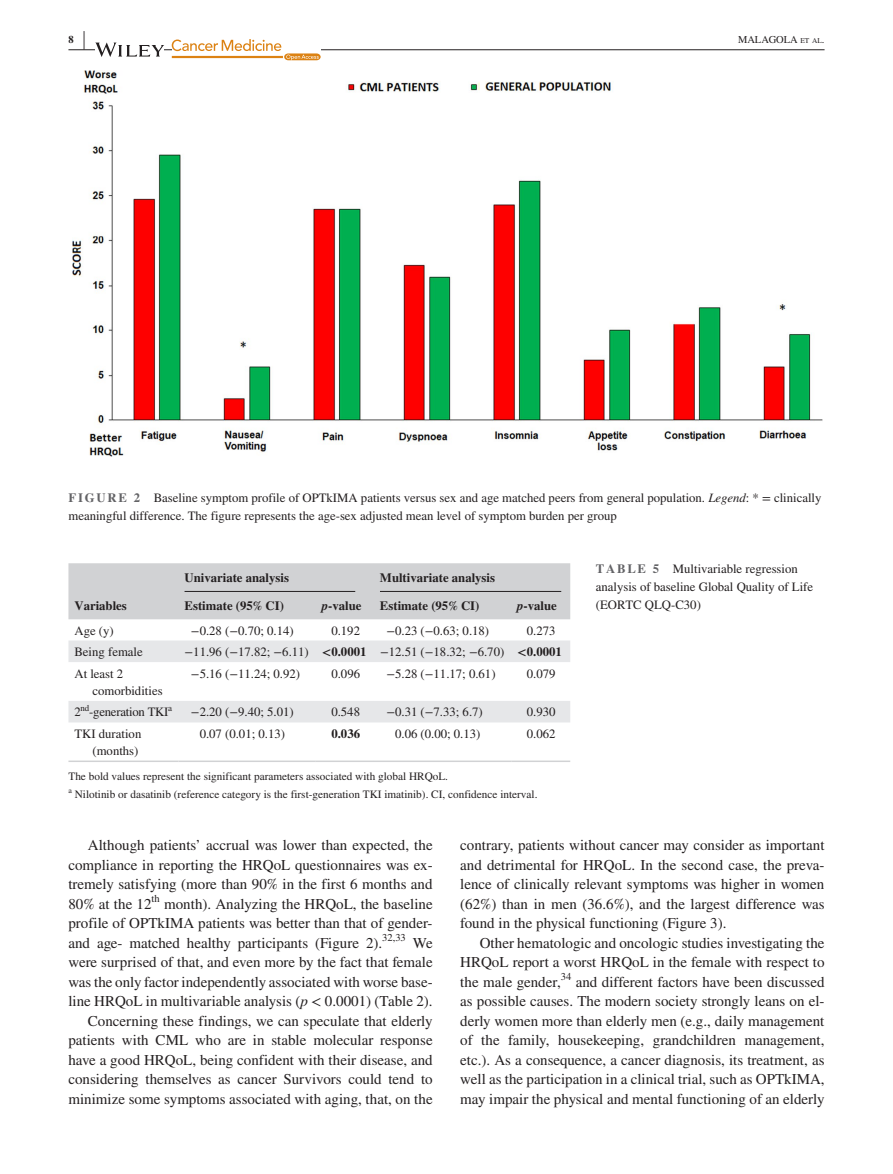
<style>
.page{position:relative;width:893px;height:1174px;background:#fff}
.page>*{position:absolute;margin:0;border:0;box-sizing:border-box;transform-origin:0 0}
.t1{font:700 25.95px "STIX";color:#231f20;scale:.36 1}
.t2{font:15px/19.5px "STIX";color:#231f20;text-align:justify}
.t3{font:12.75px/18px "STIX";color:#231f20}
.t4{font:700 12.75px "STIX";color:#231f20}
.t5{font:12.75px "STIX";letter-spacing:-.02em;color:#231f20}
.t6{font:11.25px "STIX";color:#231f20}
.t7{font:10.5px "STIX";color:#231f20}
.t8{font:10.5px "STIX";color:#231f20}
.t9{font:700 10.5px "STIX";color:#231f20}
.t10{font:7.8px "STIX";color:#231f20}
.s1{font-size:7.35px}
.s2{font-weight:700;color:#636366}
.s3{font-style:italic}
.s4{font-weight:700}
</style>
<div class="page">
<hr style="left:68px;top:49px;width:756px;height:1px;background:#231f20">
<svg style="left:95px;top:43px;width:69px;height:14px"></svg>
<svg style="left:172px;top:39px;width:149px;height:21px"></svg>
<img style="left:72px;top:70px;width:750px;height:386px">
<div style="left:68px;top:563px;width:502px;height:56px;background:#d1d2d4"></div>
<svg style="left:68px;top:640px;width:502px;height:82px"></svg>
<hr style="left:68px;top:760px;width:111px;height:2px;background:#d1d2d4">
<hr style="left:179px;top:760px;width:137px;height:2px;background:#d1d2d4">
<hr style="left:316px;top:760px;width:58px;height:2px;background:#d1d2d4">
<hr style="left:374px;top:760px;width:137px;height:2px;background:#d1d2d4">
<hr style="left:511px;top:760px;width:59px;height:2px;background:#d1d2d4">
<hr style="left:185px;top:591px;width:170px;height:1px;background:#231f20">
<hr style="left:380px;top:591px;width:181px;height:1px;background:#231f20">
<p class="t9" style="left:68px;top:33px;width:7px">8</p>
<h1 class="t1" style="left:83px;top:25px;width:7px">|</h1>
<p class="t7" style="left:738px;top:32px;width:88px">MALAGOLA <span class="s1">et al</span> .</p>
<p class="t3" style="left:68px;top:489px;width:755px"><span class="s2">FIGURE 2</span> Baseline symptom profile of OPTkIMA patients versus sex and age matched peers from general population. <span class="s3">Legend</span>: * = clinically meaningful difference. The figure represents the age-sex adjusted mean level of symptom burden per group</p>
<p class="t4" style="left:74px;top:598px;width:54px">Variables</p>
<p class="t4" style="left:185px;top:570px;width:106px">Univariate analysis</p>
<p class="t4" style="left:380px;top:570px;width:117px">Multivariate analysis</p>
<p class="t4" style="left:185px;top:598px;width:101px">Estimate (95% CI)</p>
<p class="t4" style="left:322px;top:598px;width:41px"><span class="s3">p</span>-value</p>
<p class="t4" style="left:380px;top:598px;width:101px">Estimate (95% CI)</p>
<p class="t4" style="left:517px;top:598px;width:41px"><span class="s3">p</span>-value</p>
<p class="t3" style="left:74px;top:622px;width:41px">Age (y)</p>
<p class="t3" style="left:191px;top:622px;width:104px">−0.28 (−0.70; 0.14)</p>
<p class="t3" style="left:331px;top:622px;width:30px">0.192</p>
<p class="t3" style="left:386px;top:622px;width:104px">−0.23 (−0.63; 0.18)</p>
<p class="t3" style="left:527px;top:622px;width:30px">0.273</p>
<p class="t3" style="left:74px;top:643px;width:70px">Being female</p>
<p class="t3" style="left:185px;top:643px;width:379px">−11.96 (−17.82; −6.11) <span class="s4">&lt;0.0001</span> −12.51 (−18.32; −6.70) <span class="s4">&lt;0.0001</span></p>
<p class="t3" style="left:92px;top:665px;width:72px;line-height:17.2px;text-indent:-18px">At least 2 comorbidities</p>
<p class="t3" style="left:191px;top:665px;width:111px">−5.16 (−11.24; 0.92)</p>
<p class="t3" style="left:331px;top:665px;width:30px">0.096</p>
<p class="t3" style="left:386px;top:665px;width:111px">−5.28 (−11.17; 0.61)</p>
<p class="t3" style="left:527px;top:665px;width:30px">0.079</p>
<p class="t5" style="left:75px;top:703px;width:99px">2<sup>nd</sup>-generation TKI<sup>a</sup></p>
<p class="t3" style="left:191px;top:704px;width:104px">−2.20 (−9.40; 5.01)</p>
<p class="t3" style="left:331px;top:704px;width:30px">0.548</p>
<p class="t3" style="left:386px;top:704px;width:98px">−0.31 (−7.33; 6.7)</p>
<p class="t3" style="left:527px;top:704px;width:30px">0.930</p>
<p class="t3" style="left:74px;top:726px;width:68px;line-height:17.2px;text-align:right">TKI duration (months)</p>
<p class="t3" style="left:200px;top:725px;width:87px">0.07 (0.01; 0.13)</p>
<p class="t4" style="left:331px;top:726px;width:30px">0.036</p>
<p class="t3" style="left:395px;top:725px;width:87px">0.06 (0.00; 0.13)</p>
<p class="t3" style="left:527px;top:725px;width:30px">0.062</p>
<p class="t6" style="left:68px;top:768px;width:381px">The bold values represent the significant parameters associated with global HRQoL.</p>
<p class="t10" style="left:68px;top:785px;width:5px">a</p>
<p class="t6" style="left:75px;top:786px;width:464px">Nilotinib or dasatinib (reference category is the first-generation TKI imatinib). CI, confidence interval.</p>
<p class="t3" style="left:596px;top:560px;width:219px"><span class="s2">TABLE 5</span> Multivariable regression analysis of baseline Global Quality of Life (EORTC QLQ-C30)</p>
<p class="t2" style="left:68px;top:836px;width:366px;text-indent:20px">Although patients’ accrual was lower than expected, the compliance in reporting the HRQoL questionnaires was ex&shy;tremely satisfying (more than 90% in the first 6 months and 80% at the 12</p>
<p class="t8" style="left:152px;top:891px;width:10px">th</p>
<p class="t2" style="left:68px;top:895px;width:366px;text-indent:96px">month). Analyzing the HRQoL, the baseline profile of OPTkIMA patients was better than that of gender&shy;and age- matched healthy participants (Figure 2).</p>
<p class="t8" style="left:382px;top:930px;width:25px">32,33</p>
<p class="t2" style="left:68px;top:934px;width:366px;text-align:right">We<br>were surprised of that, and even more by the fact that female was the only factor independently associated with worse base&shy;line HRQoL in multivariable analysis (<span class="s3">p</span> &lt; 0.0001) (Table 2).<br>Concerning these findings, we can speculate that elderly patients with CML who are in stable molecular response have a good HRQoL, being confident with their disease, and considering themselves as cancer Survivors could tend to minimize some symptoms associated with aging, that, on the</p>
<p class="t2" style="left:460px;top:836px;width:366px">contrary, patients without cancer may consider as important and detrimental for HRQoL. In the second case, the preva&shy;lence of clinically relevant symptoms was higher in women (62%) than in men (36.6%), and the largest difference was found in the physical functioning (Figure 3).</p>
<p class="t2" style="left:460px;top:934px;width:366px;text-indent:20px">Other hematologic and oncologic studies investigating the HRQoL report a worst HRQoL in the female with respect to the male gender,</p>
<p class="t8" style="left:561px;top:969px;width:12px">34</p>
<p class="t2" style="left:460px;top:973px;width:366px;text-indent:115px">and different factors have been discussed as possible causes. The modern society strongly leans on el&shy;derly women more than elderly men (e.g., daily management of the family, housekeeping, grandchildren management, etc.). As a consequence, a cancer diagnosis, its treatment, as well as the participation in a clinical trial, such as OPTkIMA, may impair the physical and mental functioning of an elderly</p>
</div>
